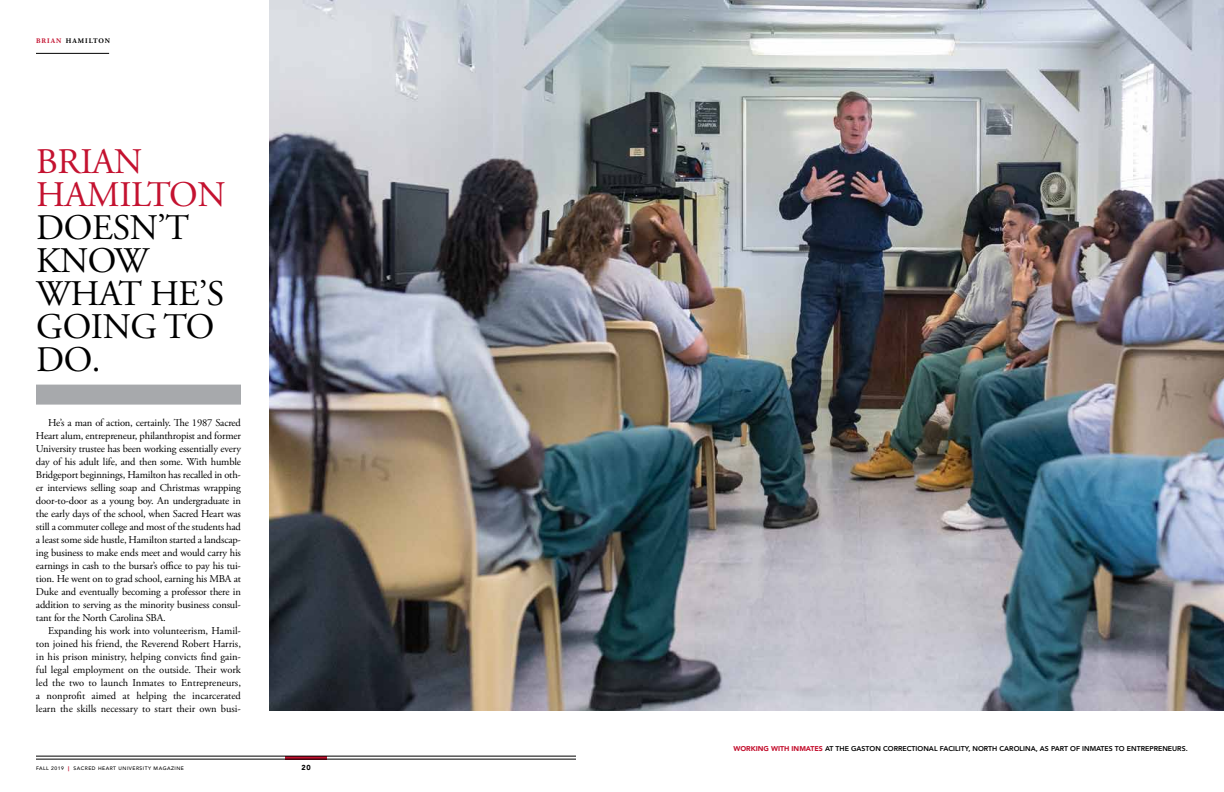
<style>
.page{position:relative;width:1224px;height:792px;background:#fff}
.page>*{position:absolute;margin:0;border:0;box-sizing:border-box;transform-origin:0 0}
.t1{font:36px/33px "Adobe Garamond Pro";letter-spacing:-.01em;color:#000}
.t2{font:36px/33px "Adobe Garamond Pro";letter-spacing:-.01em;color:#c41230}
.t3{font:10.5px/13px "Adobe Garamond Pro";letter-spacing:-.01em;color:#000;text-align:justify}
.t4{font:900 7.2px "Avenir";color:#000}
.t5{font:800 7px "Avenir";color:#000}
.t6{font:700 7px "Adobe Garamond Pro";letter-spacing:.145em;color:#000}
.t7{font:500 5px "Avenir";letter-spacing:.1em;color:#000}
.s1{color:#c41230}
.s2{font-size:35px}
.s3{font-weight:900;color:#c41230}
</style>
<div class="page">
<hr style="left:285px;top:756px;width:42px;height:3px;background:#c41230">
<hr style="left:36px;top:756px;width:540px;height:1px;background:#000">
<hr style="left:36px;top:759px;width:540px;height:1px;background:#000">
<hr style="left:36px;top:53px;width:73px;height:1px;background:#000">
<img style="left:270px;top:0;width:954px;height:711px">
<div style="left:36px;top:385px;width:205px;height:20px;background:#a7a9ac"></div>
<p class="t6" style="left:36px;top:37px;width:76px"><span class="s1">BRIAN</span> HAMILTON</p>
<h1 class="t2" style="left:36px;top:146px;width:191px">BRIAN<br>HAMILTON</h1>
<h1 class="t1" style="left:36px;top:212px;width:190px">DOESN’T<br>KNOW<br>WHAT HE’S<br>GOING TO<br>DO<span class="s2">.</span></h1>
<p class="t3" style="left:36px;top:417px;width:207px;text-indent:12px">He’s a man of action, certainly. The 1987 Sacred Heart alum, entrepreneur, philanthropist and former University trustee has been working essentially every day of his adult life, and then some. With humble Bridgeport beginnings, Hamilton has recalled in oth&shy;er interviews selling soap and Christmas wrapping door-to-door as a young boy. An undergraduate in the early days of the school, when Sacred Heart was still a commuter college and most of the students had a least some side hustle, Hamilton started a landscap&shy;ing business to make ends meet and would carry his earnings in cash to the bursar’s office to pay his tui&shy;tion. He went on to grad school, earning his MBA at Duke and eventually becoming a professor there in addition to serving as the minority business consul&shy;tant for the North Carolina SBA.</p>
<p class="t3" style="left:36px;top:625px;width:207px;text-indent:12px">Expanding his work into volunteerism, Hamil&shy;ton joined his friend, the Reverend Robert Harris, in his prison ministry, helping convicts find gain&shy;ful legal employment on the outside. Their work led the two to launch Inmates to Entrepreneurs, a nonprofit aimed at helping the incarcerated learn the skills necessary to start their own busi-</p>
<p class="t7" style="left:36px;top:764px;width:150px">FALL 2019 <span class="s3">|</span> SACRED HEART UNIVERSITY MAGAZINE</p>
<p class="t4" style="left:301px;top:762px;width:11px">20</p>
<p class="t5" style="left:733px;top:743px;width:456px"><span class="s3">WORKING WITH INMATES</span> AT THE GASTON CORRECTIONAL FACILITY, NORTH CAROLINA, AS PART OF INMATES TO ENTREPRENEURS.</p>
</div>
